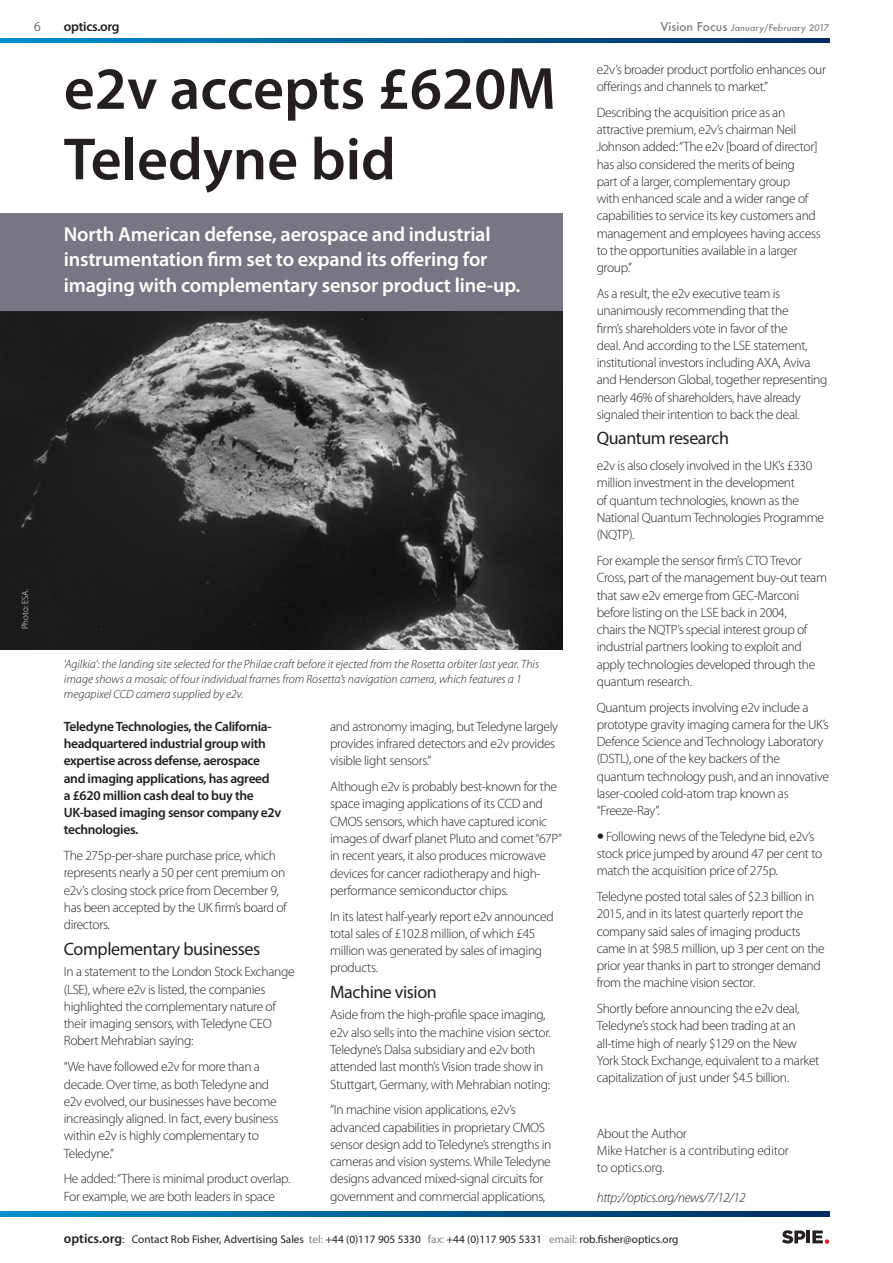
<style>
.page{position:relative;width:893px;height:1263px;background:#fff}
.page>*{position:absolute;margin:0;border:0;box-sizing:border-box;transform-origin:0 0}
.t1{font:600 60px/70.5px "Myriad Pro";color:#231f20}
.t2{font:600 20.25px/25.5px "Myriad Pro";letter-spacing:-.01em;color:#fff}
.t3{font:18px "Myriad Pro";letter-spacing:-.025em;color:#231f20}
.t4{font:300 13.5px/17.2px "Myriad Pro";letter-spacing:-.025em;color:#231f20}
.t5{font:600 13.5px/17.2px "Myriad Pro";letter-spacing:-.025em;color:#231f20}
.t6{font:italic 300 13.5px "Myriad Pro";letter-spacing:-.025em;color:#231f20}
.t7{font:italic 300 12px/15px "Myriad Pro";color:#231f20}
.t8{font:11.25px "Myriad Pro";color:#231f20}
.t9{font:italic 500 9px "Futura";color:#808285}
.t10{font:300 9px "Myriad Pro";color:#fff}
.s1{font-style:normal;font-size:12px}
.s2{font-size:30px}
.s3{font-weight:600;font-size:13.5px}
.s4{color:#808285}
</style>
<div class="page">
<img style="left:0;top:310px;width:563px;height:339px">
<svg style="left:0;top:1212px;width:829px;height:4px;background:#005d94"></svg>
<svg style="left:0;top:38px;width:829px;height:5px;background:#005d94"></svg>
<svg style="left:782px;top:1230px;width:47px;height:14px"></svg>
<div style="left:0;top:213px;width:563px;height:97px;background:#777783"></div>
<p class="t4" style="left:34px;top:18px;width:8px">6</p>
<p class="t5" style="left:64px;top:18px;width:57px">optics.org</p>
<p class="t9" style="left:660px;top:22px;width:170px"><span class="s1">Vision Focus</span> January/February 2017</p>
<p class="t10" style="left:20px;top:629px;width:42px;rotate:-90deg">Photo: ESA.</p>
<p class="t1" style="left:64px;top:52px;width:494px">e2v accepts £620M<br>Teledyne bid</p>
<p class="t2" style="left:64px;top:220px;width:458px">North American defense, aerospace and industrial instrumentation firm set to expand its offering for imaging with complementary sensor product line-up.</p>
<p class="t7" style="left:64px;top:656px;width:477px">‘Agilkia’: the landing site selected for the Philae craft before it ejected from the Rosetta orbiter last year. This image shows a mosaic of four individual frames from Rosetta’s navigation camera, which features a 1 megapixel CCD camera supplied by e2v.</p>
<p class="t5" style="left:64px;top:717px;width:219px">Teledyne Technologies, the California&shy;headquartered industrial group with expertise across defense, aerospace and imaging applications, has agreed<br>a £620 million cash deal to buy the UK-based imaging sensor company e2v technologies.</p>
<p class="t4" style="left:64px;top:847px;width:225px">The 275p-per-share purchase price, which represents nearly a 50 per cent premium on e2v’s closing stock price from December 9, has been accepted by the UK firm’s board of directors.</p>
<p class="t3" style="left:64px;top:938px;width:198px">Complementary businesses</p>
<p class="t4" style="left:64px;top:963px;width:232px">In a statement to the London Stock Exchange (LSE), where e2v is listed, the companies highlighted the complementary nature of their imaging sensors, with Teledyne CEO Robert Mehrabian saying:</p>
<p class="t4" style="left:64px;top:1058px;width:216px">“We have followed e2v for more than a decade. Over time, as both Teledyne and e2v evolved, our businesses have become increasingly aligned. In fact, every business within e2v is highly complementary to Teledyne.”</p>
<p class="t4" style="left:64px;top:1170px;width:228px">He added: “There is minimal product overlap.<br>For example, we are both leaders in space</p>
<p class="t4" style="left:330px;top:718px;width:229px">and astronomy imaging, but Teledyne largely provides infrared detectors and e2v provides visible light sensors.”</p>
<p class="t4" style="left:330px;top:778px;width:233px">Although e2v is probably best-known for the space imaging applications of its CCD and CMOS sensors, which have captured iconic images of dwarf planet Pluto and comet “67P” in recent years, it also produces microwave devices for cancer radiotherapy and high&shy;performance semiconductor chips.</p>
<p class="t4" style="left:330px;top:907px;width:225px">In its latest half-yearly report e2v announced total sales of £102.8 million, of which £45 million was generated by sales of imaging products.</p>
<p class="t3" style="left:330px;top:981px;width:108px">Machine vision</p>
<p class="t4" style="left:330px;top:1006px;width:222px">Aside from the high-profile space imaging, e2v also sells into the machine vision sector.<br>Teledyne’s Dalsa subsidiary and e2v both attended last month’s Vision trade show in Stuttgart, Germany, with Mehrabian noting:</p>
<p class="t4" style="left:330px;top:1101px;width:223px">“In machine vision applications, e2v’s advanced capabilities in proprietary CMOS sensor design add to Teledyne’s strengths in cameras and vision systems. While Teledyne designs advanced mixed-signal circuits for government and commercial applications,</p>
<p class="t4" style="left:597px;top:61px;width:231px">e2v’s broader product portfolio enhances our offerings and channels to market.”</p>
<p class="t4" style="left:597px;top:104px;width:226px">Describing the acquisition price as an attractive premium, e2v’s chairman Neil Johnson added: “The e2v [board of director] has also considered the merits of being<br>part of a larger, complementary group<br>with enhanced scale and a wider range of capabilities to service its key customers and management and employees having access to the opportunities available in a larger group.”</p>
<p class="t4" style="left:597px;top:285px;width:232px">As a result, the e2v executive team is unanimously recommending that the<br>firm’s shareholders vote in favor of the<br>deal. And according to the LSE statement, institutional investors including AXA, Aviva and Henderson Global, together representing nearly 46% of shareholders, have already signaled their intention to back the deal.</p>
<p class="t3" style="left:597px;top:427px;width:134px">Quantum research</p>
<p class="t4" style="left:597px;top:457px;width:229px">e2v is also closely involved in the UK’s £330 million investment in the development<br>of quantum technologies, known as the National Quantum Technologies Programme (NQTP).</p>
<p class="t4" style="left:597px;top:552px;width:232px">For example the sensor firm’s CTO Trevor Cross, part of the management buy-out team that saw e2v emerge from GEC-Marconi before listing on the LSE back in 2004,<br>chairs the NQTP’s special interest group of industrial partners looking to exploit and apply technologies developed through the quantum research.</p>
<p class="t4" style="left:597px;top:698px;width:234px">Quantum projects involving e2v include a prototype gravity imaging camera for the UK’s Defence Science and Technology Laboratory (DSTL), one of the key backers of the quantum technology push, and an innovative laser-cooled cold-atom trap known as “Freeze-Ray”.</p>
<p class="t4" style="left:597px;top:827px;width:227px"><span class="s2">•</span> Following news of the Teledyne bid, e2v’s stock price jumped by around 47 per cent to match the acquisition price of 275p.</p>
<p class="t4" style="left:597px;top:888px;width:229px">Teledyne posted total sales of $2.3 billion in 2015, and in its latest quarterly report the company said sales of imaging products came in at $98.5 million, up 3 per cent on the prior year thanks in part to stronger demand from the machine vision sector.</p>
<p class="t4" style="left:597px;top:1000px;width:224px">Shortly before announcing the e2v deal, Teledyne’s stock had been trading at an all-time high of nearly $129 on the New York Stock Exchange, equivalent to a market capitalization of just under $4.5 billion.</p>
<p class="t4" style="left:597px;top:1124px;width:92px">About the Author</p>
<p class="t4" style="left:597px;top:1141px;width:194px">Mike Hatcher is a contributing editor to optics.org.</p>
<p class="t6" style="left:597px;top:1189px;width:150px">http://optics.org/news/7/12/12</p>
<p class="t8" style="left:64px;top:1232px;width:616px"><span class="s3">optics.org</span>: Contact Rob Fisher, Advertising Sales <span class="s4">tel:</span> +44 (0)117 905 5330 <span class="s4">fax:</span> +44 (0)117 905 5331 <span class="s4">email:</span> rob.fisher@optics.org</p>
</div>
